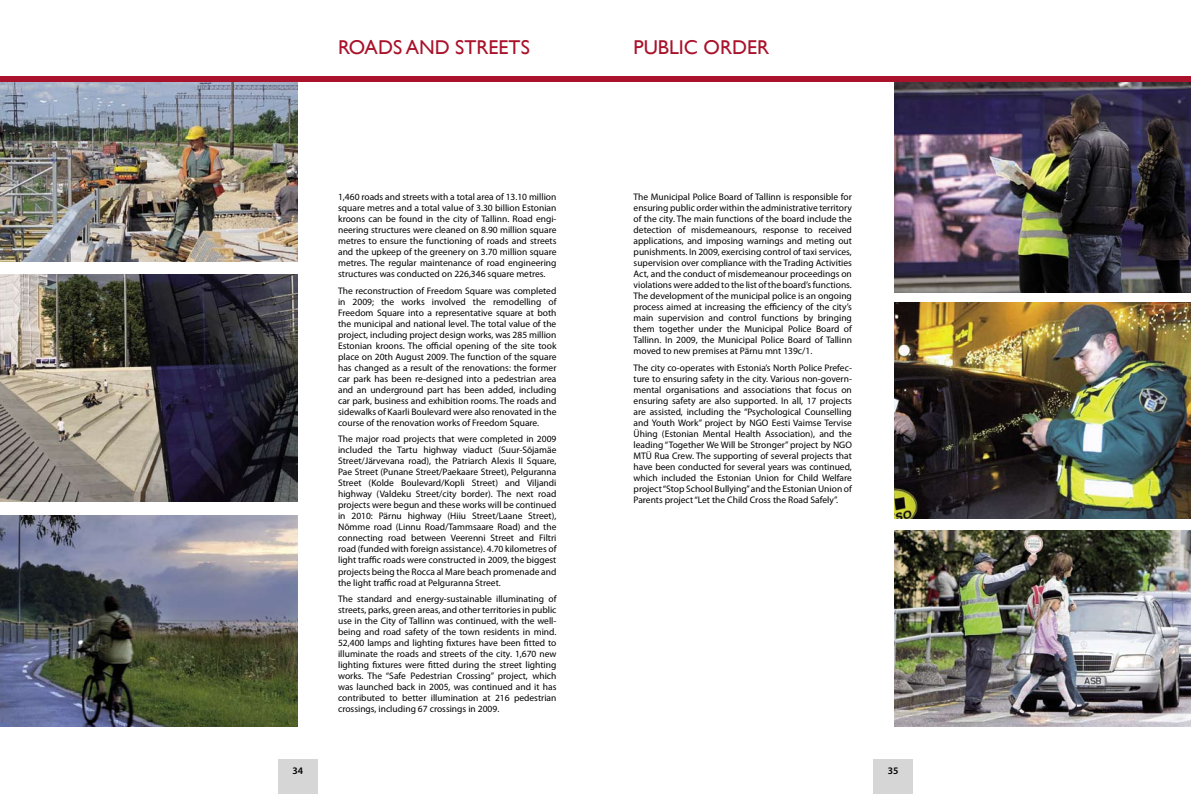
<style>
.page{position:relative;width:1191px;height:794px;background:#fff}
.page>*{position:absolute;margin:0;border:0;box-sizing:border-box;transform-origin:0 0}
.t1{font:20px "Gill Sans";color:#a9122a}
.t2{font:600 10px "Myriad Pro";color:#000}
.t3{font:9.5px/11px "Myriad Pro";color:#000;text-align:justify}
</style>
<div class="page">
<img style="left:0;top:82px;width:298px;height:180px">
<img style="left:894px;top:82px;width:297px;height:210px">
<img style="left:0;top:275px;width:298px;height:226px">
<img style="left:894px;top:530px;width:297px;height:197px">
<img style="left:0;top:515px;width:298px;height:212px">
<img style="left:894px;top:302px;width:297px;height:217px">
<div style="left:0;top:77px;width:595px;height:5px;background:#a9122a"></div>
<div style="left:595px;top:77px;width:596px;height:5px;background:#a9122a"></div>
<div style="left:278px;top:760px;width:40px;height:34px;background:#d6d6d6"></div>
<div style="left:873px;top:760px;width:40px;height:34px;background:#d6d6d6"></div>
<h1 class="t1" style="left:338px;top:35px;width:129px">ROADS AND STREET</h1>
<h1 class="t1" style="left:520px;top:35px;width:11px">S</h1>
<h1 class="t1" style="left:633px;top:35px;width:100px">PUBLIC ORDER</h1>
<p class="t3" style="left:338px;top:191px;width:220px">1,460 roads and streets with a total area of 13.10 million square metres and a total value of 3.30 billion Estonian kroons can be found in the city of Tallinn. Road engi&shy;neering structures were cleaned on 8.90 million square metres to ensure the functioning of roads and streets and the upkeep of the greenery on 3.70 million square metres. The regular maintenance of road engineering structures was conducted on 226,346 square metres.</p>
<p class="t3" style="left:338px;top:285px;width:220px">The reconstruction of Freedom Square was completed in 2009; the works involved the remodelling of Freedom Square into a representative square at both the municipal and national level. The total value of the project, including project design works, was 285 million Estonian kroons. The official opening of the site took place on 20th August 2009. The function of the square has changed as a result of the renovations: the former car park has been re-designed into a pedestrian area and an underground part has been added, including car park, business and exhibition rooms. The roads and sidewalks of Kaarli Boulevard were also renovated in the course of the renovation works of Freedom Square.</p>
<p class="t3" style="left:338px;top:433px;width:220px">The major road projects that were completed in 2009 included the Tartu highway viaduct (Suur-Sõjamäe Street/Järvevana road), the Patriarch Alexis II Square, Pae Street (Punane Street/Paekaare Street), Pelguranna Street (Kolde Boulevard/Kopli Street) and Viljandi highway (Valdeku Street/city border). The next road projects were begun and these works will be continued in 2010: Pärnu highway (Hiiu Street/Laane Street), Nõmme road (Linnu Road/Tammsaare Road) and the connecting road between Veerenni Street and Filtri road (funded with foreign assistance). 4.70 kilometres of light traffic roads were constructed in 2009, the biggest projects being the Rocca al Mare beach promenade and the light traffic road at Pelguranna Street.</p>
<p class="t3" style="left:338px;top:593px;width:220px">The standard and energy-sustainable illuminating of streets, parks, green areas, and other territories in public use in the City of Tallinn was continued, with the well&shy;being and road safety of the town residents in mind.<br>52,400 lamps and lighting fixtures have been fitted to illuminate the roads and streets of the city. 1,670 new lighting fixtures were fitted during the street lighting works. The “Safe Pedestrian Crossing” project, which was launched back in 2005, was continued and it has contributed to better illumination at 216 pedestrian crossings, including 67 crossings in 2009.</p>
<p class="t3" style="left:633px;top:191px;width:220px">The Municipal Police Board of Tallinn is responsible for ensuring public order within the administrative territory of the city. The main functions of the board include the detection of misdemeanours, response to received applications, and imposing warnings and meting out punishments. In 2009, exercising control of taxi services, supervision over compliance with the Trading Activities Act, and the conduct of misdemeanour proceedings on violations were added to the list of the board’s functions.<br>The development of the municipal police is an ongoing process aimed at increasing the efficiency of the city’s main supervision and control functions by bringing them together under the Municipal Police Board of Tallinn. In 2009, the Municipal Police Board of Tallinn moved to new premises at Pärnu mnt 139c/1.</p>
<p class="t3" style="left:633px;top:362px;width:220px">The city co-operates with Estonia’s North Police Prefec&shy;ture to ensuring safety in the city. Various non-govern&shy;mental organisations and associations that focus on ensuring safety are also supported. In all, 17 projects are assisted, including the “Psychological Counselling and Youth Work” project by NGO Eesti Vaimse Tervise Ühing (Estonian Mental Health Association), and the leading “Together We Will be Stronger” project by NGO MTÜ Rua Crew. The supporting of several projects that have been conducted for several years was continued, which included the Estonian Union for Child Welfare project “Stop School Bullying” and the Estonian Union of Parents project “Let the Child Cross the Road Safely”.</p>
<p class="t2" style="left:292px;top:764px;width:12px">34</p>
<p class="t2" style="left:888px;top:764px;width:12px">35</p>
</div>
